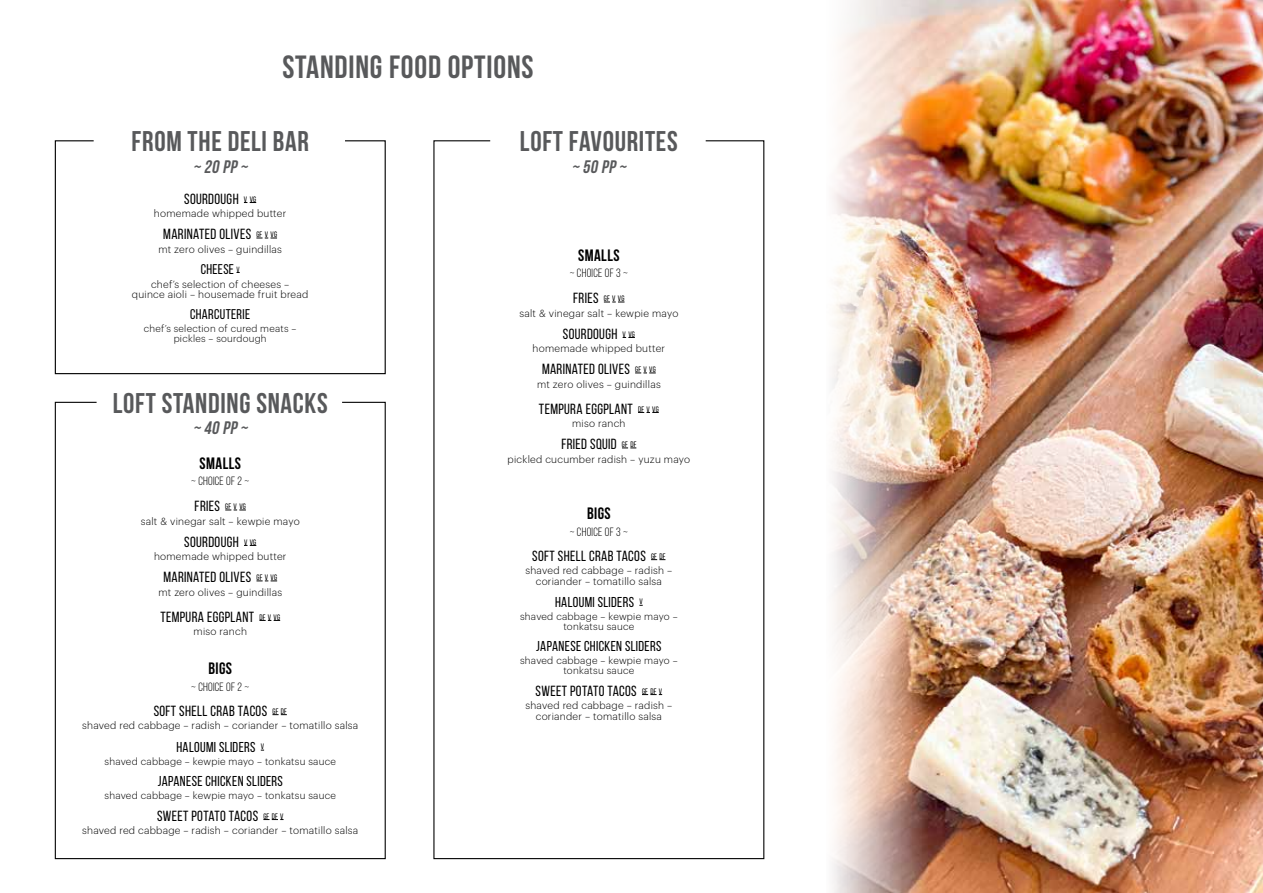
<style>
.page{position:relative;width:1263px;height:893px;background:#fff}
.page>*{position:absolute;margin:0;border:0;box-sizing:border-box;transform-origin:0 0}
.t1{font:700 32.1px "Bebas Neue";letter-spacing:.025em;color:#58595b}
.t2{font:700 28.5px "Bebas Neue";letter-spacing:.025em;color:#58595b}
.t3{font:italic 700 18.15px "Bebas Neue";color:#58595b}
.t4{font:700 16.5px "Bebas Neue";letter-spacing:.025em;color:#000}
.t5{font:14.7px "Bebas Neue";letter-spacing:.025em;color:#000}
.t6{font:14.4px "Bebas Neue";letter-spacing:.025em;color:#000}
.t7{font:14.1px "Bebas Neue";letter-spacing:.025em;color:#000}
.t8{font:12px "Bebas Neue";letter-spacing:.025em;color:#000}
.t9{font:300 10.2px/10.2px "Graphik";letter-spacing:.025em;color:#000;text-align:center}
.t10{font:300 9.9px/9.9px "Graphik";letter-spacing:.025em;color:#000;text-align:center}
.t11{font:300 9.75px/10.2px "Graphik";letter-spacing:.025em;color:#000;text-align:center}
</style>
<div class="page">
<img style="left:1058px;top:0;width:205px;height:893px">
<img style="left:832px;top:0;width:226px;height:893px">
<svg style="left:433px;top:140px;width:332px;height:720px"></svg>
<svg style="left:54px;top:401px;width:332px;height:459px"></svg>
<svg style="left:54px;top:140px;width:332px;height:235px"></svg>
<h1 class="t1" style="left:282px;top:49px;width:253px">STANDING FOOD OPTIONS</h1>
<h2 class="t2" style="left:132px;top:126px;width:179px">FROM THE DELI BAR</h2>
<h3 class="t3" style="left:193px;top:157px;width:59px">~ 20 pp ~</h3>
<h3 class="t5" style="left:184px;top:191px;width:74px">SOURDOUGH <sup>V</sup> <sup>VG</sup></h3>
<p class="t9" style="left:154px;top:208px;width:134px">homemade whipped butter</p>
<h3 class="t5" style="left:163px;top:226px;width:115px">MARINATED OLIVES <sup>GF</sup> <sup>V</sup> <sup>VG</sup></h3>
<p class="t9" style="left:158px;top:243px;width:125px">mt zero olives – guindillas</p>
<h3 class="t7" style="left:201px;top:262px;width:41px">CHEESE <sup>V</sup></h3>
<p class="t9" style="left:132px;top:278px;width:178px">chef’s selection of cheeses –<br>quince aioli – housemade fruit bread</p>
<h3 class="t7" style="left:190px;top:307px;width:62px">CHARCUTERIE</h3>
<p class="t11" style="left:144px;top:323px;width:154px">chef’s selection of cured meats – pickles – sourdough</p>
<h2 class="t2" style="left:113px;top:387px;width:216px">LOFT STANDING SNACKS</h2>
<h3 class="t3" style="left:193px;top:418px;width:59px">~ 40 pp ~</h3>
<h3 class="t4" style="left:200px;top:454px;width:43px">SMALLS</h3>
<p class="t8" style="left:191px;top:474px;width:60px">~ CHOICE OF 2 ~</p>
<h3 class="t5" style="left:195px;top:498px;width:53px">FRIES <sup>GF</sup> <sup>V</sup> <sup>VG</sup></h3>
<p class="t9" style="left:141px;top:515px;width:160px">salt &amp; vinegar salt – kewpie mayo</p>
<h3 class="t5" style="left:184px;top:534px;width:74px">SOURDOUGH <sup>V</sup> <sup>VG</sup></h3>
<p class="t9" style="left:154px;top:551px;width:134px">homemade whipped butter</p>
<h3 class="t5" style="left:163px;top:569px;width:115px">MARINATED OLIVES <sup>GF</sup> <sup>V</sup> <sup>VG</sup></h3>
<p class="t9" style="left:158px;top:586px;width:125px">mt zero olives – guindillas</p>
<h3 class="t5" style="left:160px;top:609px;width:121px">TEMPURA EGGPLANT <sup>DF</sup> <sup>V</sup> <sup>VG</sup></h3>
<p class="t9" style="left:194px;top:626px;width:55px">miso ranch</p>
<h3 class="t4" style="left:208px;top:660px;width:25px">BIGS</h3>
<p class="t8" style="left:191px;top:680px;width:60px">~ CHOICE OF 2 ~</p>
<h3 class="t5" style="left:154px;top:703px;width:135px">SOFT SHELL CRAB TACOS <sup>GF</sup> <sup>DF</sup></h3>
<p class="t9" style="left:82px;top:720px;width:278px">shaved red cabbage – radish – coriander – tomatillo salsa</p>
<h3 class="t6" style="left:176px;top:739px;width:89px">HALOUMI SLIDERS <sup>V</sup></h3>
<p class="t10" style="left:104px;top:755px;width:233px">shaved cabbage – kewpie mayo – tonkatsu sauce</p>
<h3 class="t6" style="left:158px;top:773px;width:127px">JAPANESE CHICKEN SLIDERS</h3>
<p class="t10" style="left:104px;top:790px;width:233px">shaved cabbage – kewpie mayo – tonkatsu sauce</p>
<h3 class="t5" style="left:157px;top:808px;width:128px">SWEET POTATO TACOS <sup>GF</sup> <sup>DF</sup> <sup>V</sup></h3>
<p class="t9" style="left:82px;top:825px;width:278px">shaved red cabbage – radish – coriander – tomatillo salsa</p>
<h2 class="t2" style="left:520px;top:126px;width:159px">LOFT FAVOURITES</h2>
<h3 class="t3" style="left:572px;top:157px;width:59px">~ 50 pp ~</h3>
<h3 class="t4" style="left:578px;top:246px;width:43px">SMALLS</h3>
<p class="t8" style="left:570px;top:267px;width:60px">~ CHOICE OF 3 ~</p>
<h3 class="t5" style="left:573px;top:290px;width:53px">FRIES <sup>GF</sup> <sup>V</sup> <sup>VG</sup></h3>
<p class="t9" style="left:519px;top:307px;width:160px">salt &amp; vinegar salt – kewpie mayo</p>
<h3 class="t5" style="left:563px;top:326px;width:74px">SOURDOUGH <sup>V</sup> <sup>VG</sup></h3>
<p class="t9" style="left:533px;top:343px;width:134px">homemade whipped butter</p>
<h3 class="t5" style="left:542px;top:361px;width:115px">MARINATED OLIVES <sup>GF</sup> <sup>V</sup> <sup>VG</sup></h3>
<p class="t9" style="left:537px;top:378px;width:125px">mt zero olives – guindillas</p>
<h3 class="t5" style="left:539px;top:401px;width:121px">TEMPURA EGGPLANT <sup>DF</sup> <sup>V</sup> <sup>VG</sup></h3>
<p class="t9" style="left:572px;top:418px;width:55px">miso ranch</p>
<h3 class="t5" style="left:561px;top:436px;width:76px">FRIED SQUID <sup>GF</sup> <sup>DF</sup></h3>
<p class="t9" style="left:508px;top:453px;width:184px">pickled cucumber radish – yuzu mayo</p>
<h3 class="t4" style="left:587px;top:505px;width:25px">BIGS</h3>
<p class="t8" style="left:570px;top:525px;width:60px">~ CHOICE OF 3 ~</p>
<h3 class="t5" style="left:532px;top:548px;width:135px">SOFT SHELL CRAB TACOS <sup>GF</sup> <sup>DF</sup></h3>
<p class="t9" style="left:525px;top:565px;width:148px">shaved red cabbage – radish – coriander – tomatillo salsa</p>
<h3 class="t6" style="left:555px;top:594px;width:89px">HALOUMI SLIDERS <sup>V</sup></h3>
<p class="t10" style="left:520px;top:610px;width:159px">shaved cabbage – kewpie mayo – tonkatsu sauce</p>
<h3 class="t6" style="left:536px;top:638px;width:127px">JAPANESE CHICKEN SLIDERS</h3>
<p class="t10" style="left:520px;top:655px;width:159px">shaved cabbage – kewpie mayo – tonkatsu sauce</p>
<h3 class="t5" style="left:536px;top:683px;width:128px">SWEET POTATO TACOS <sup>GF</sup> <sup>DF</sup> <sup>V</sup></h3>
<p class="t9" style="left:525px;top:700px;width:148px">shaved red cabbage – radish – coriander – tomatillo salsa</p>
</div>
